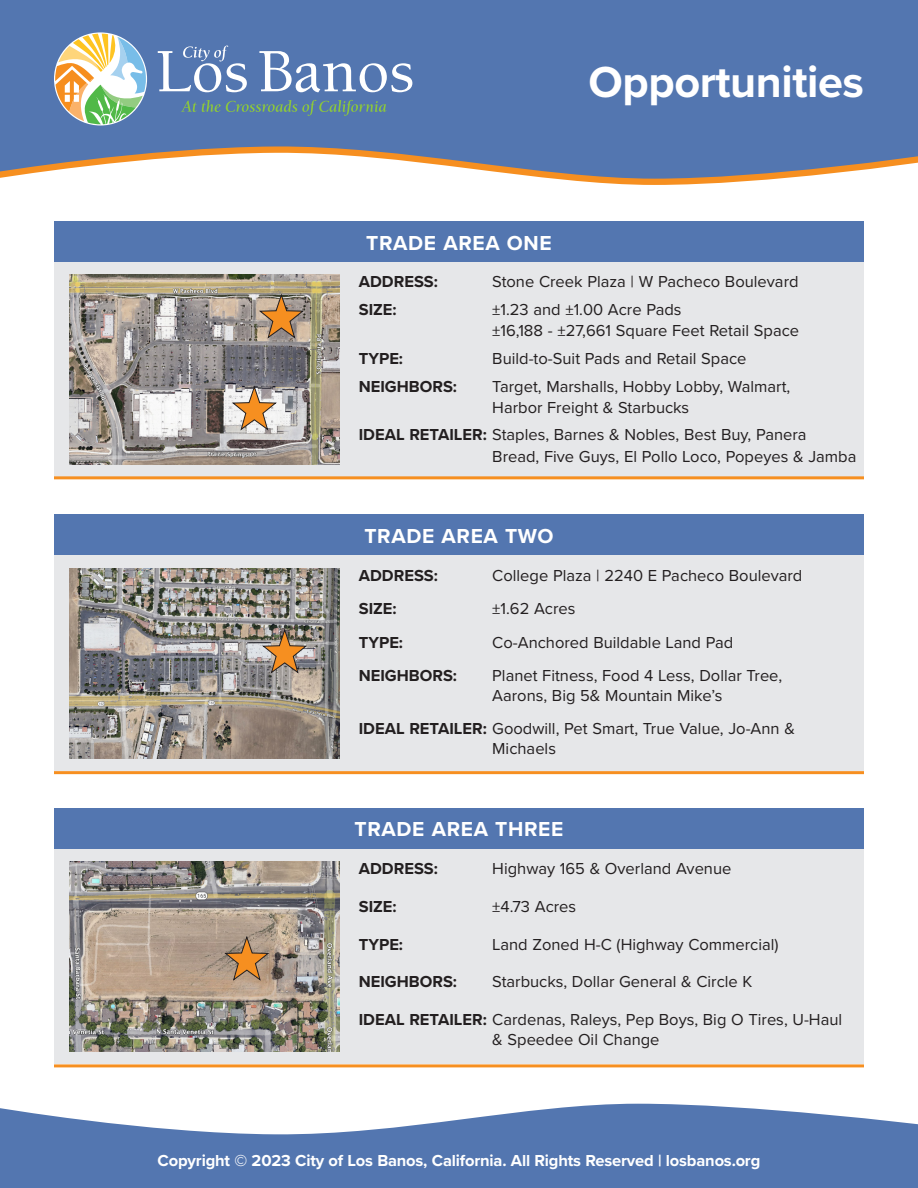
<style>
.page{position:relative;width:918px;height:1188px;background:#fff}
.page>*{position:absolute;margin:0;border:0;box-sizing:border-box;transform-origin:0 0}
.Headline_level_2{font:700 45px "Proxima Nova";letter-spacing:-.01em;color:#fff}
.Headline_level_2-2{font:700 21px "Proxima Nova";letter-spacing:.03em;color:#fff}
.Headline_level_2-3{font:16.5px/19.8px "Proxima Nova";color:#231f20}
.Headline_level_2-4{font:700 16.5px "Proxima Nova";color:#231f20}
.Headline_level_2-5{font:700 16.5px "Proxima Nova";letter-spacing:-.01em;color:#fff}
.s1{font-weight:700}
</style>
<div class="page">
<div style="left:54px;top:262px;width:810px;height:216px;background:#e6e7e9"></div>
<div style="left:54px;top:221px;width:810px;height:41px;background:#5376b0"></div>
<div style="left:54px;top:555px;width:810px;height:216px;background:#e6e7e9"></div>
<div style="left:54px;top:514px;width:810px;height:41px;background:#5376b0"></div>
<div style="left:54px;top:848px;width:810px;height:216px;background:#e6e7e9"></div>
<div style="left:54px;top:808px;width:810px;height:40px;background:#5376b0"></div>
<img style="left:69px;top:275px;width:270px;height:190px">
<img style="left:69px;top:568px;width:270px;height:190px">
<img style="left:69px;top:861px;width:270px;height:190px">
<hr style="left:54px;top:476px;width:810px;height:3px;background:#f68f20">
<hr style="left:54px;top:771px;width:810px;height:3px;background:#f68f20">
<hr style="left:54px;top:1064px;width:810px;height:3px;background:#f68f20">
<svg style="left:258px;top:294px;width:47px;height:45px"></svg>
<svg style="left:231px;top:386px;width:47px;height:45px"></svg>
<svg style="left:261px;top:629px;width:47px;height:45px"></svg>
<svg style="left:224px;top:936px;width:46px;height:45px"></svg>
<svg style="left:0;top:1104px;width:918px;height:84px;fill:#5376b0"></svg>
<svg style="left:0;top:0;width:918px;height:185px"></svg>
<svg style="left:181px;top:100px;width:206px;height:16px"></svg>
<svg style="left:259px;top:51px;width:153px;height:41px"></svg>
<svg style="left:158px;top:46px;width:89px;height:46px"></svg>
<svg style="left:55px;top:34px;width:91px;height:90px"></svg>
<p class="Headline_level_2" style="left:589px;top:48px;width:277px">Opportunities</p>
<p class="Headline_level_2-2" style="left:366px;top:227px;width:187px">TRADE AREA ONE</p>
<p class="Headline_level_2-4" style="left:359px;top:270px;width:81px">ADDRESS:</p>
<p class="Headline_level_2-3" style="left:492px;top:271px;width:308px">Stone Creek Plaza | W Pacheco Boulevard</p>
<p class="Headline_level_2-4" style="left:359px;top:297px;width:39px">SIZE:</p>
<p class="Headline_level_2-3" style="left:492px;top:298px;width:308px;line-height:21px">±1.23 and ±1.00 Acre Pads<br>±16,188 - ±27,661 Square Feet Retail Space</p>
<p class="Headline_level_2-4" style="left:359px;top:346px;width:46px">TYPE:</p>
<p class="Headline_level_2-3" style="left:492px;top:348px;width:256px">Build-to-Suit Pads and Retail Space</p>
<p class="Headline_level_2-4" style="left:359px;top:374px;width:100px">NEIGHBORS:</p>
<p class="Headline_level_2-3" style="left:492px;top:375px;width:300px;line-height:21px">Target, Marshalls, Hobby Lobby, Walmart,<br>Harbor Freight &amp; Starbucks</p>
<p class="Headline_level_2-3" style="left:492px;top:423px;width:366px;line-height:21.6px;text-indent:-134px"><span class="s1">IDEAL RETAILER:</span> Staples, Barnes &amp; Nobles, Best Buy, Panera<br>Bread, Five Guys, El Pollo Loco, Popeyes &amp; Jamba</p>
<p class="Headline_level_2-2" style="left:364px;top:520px;width:191px">TRADE AREA TWO</p>
<p class="Headline_level_2-4" style="left:359px;top:563px;width:81px">ADDRESS:</p>
<p class="Headline_level_2-3" style="left:492px;top:565px;width:312px">College Plaza | 2240 E Pacheco Boulevard</p>
<p class="Headline_level_2-4" style="left:359px;top:597px;width:39px">SIZE:</p>
<p class="Headline_level_2-3" style="left:492px;top:598px;width:85px">±1.62 Acres</p>
<p class="Headline_level_2-4" style="left:359px;top:630px;width:46px">TYPE:</p>
<p class="Headline_level_2-3" style="left:492px;top:632px;width:243px">Co-Anchored Buildable Land Pad</p>
<p class="Headline_level_2-4" style="left:359px;top:663px;width:100px">NEIGHBORS:</p>
<p class="Headline_level_2-3" style="left:492px;top:665px;width:292px">Planet Fitness, Food 4 Less, Dollar Tree,<br>Aarons, Big 5&amp; Mountain Mike’s</p>
<p class="Headline_level_2-3" style="left:492px;top:718px;width:304px;text-indent:-134px"><span class="s1">IDEAL RETAILER:</span> Goodwill, Pet Smart, True Value, Jo-Ann &amp;<br>Michaels</p>
<p class="Headline_level_2-2" style="left:355px;top:814px;width:210px">TRADE AREA THREE</p>
<p class="Headline_level_2-4" style="left:359px;top:857px;width:81px">ADDRESS:</p>
<p class="Headline_level_2-3" style="left:492px;top:858px;width:241px">Highway 165 &amp; Overland Avenue</p>
<p class="Headline_level_2-4" style="left:359px;top:894px;width:39px">SIZE:</p>
<p class="Headline_level_2-3" style="left:492px;top:896px;width:85px">±4.73 Acres</p>
<p class="Headline_level_2-4" style="left:359px;top:932px;width:46px">TYPE:</p>
<p class="Headline_level_2-3" style="left:492px;top:934px;width:288px">Land Zoned H-C (Highway Commercial)</p>
<p class="Headline_level_2-4" style="left:359px;top:969px;width:100px">NEIGHBORS:</p>
<p class="Headline_level_2-3" style="left:492px;top:971px;width:262px">Starbucks, Dollar General &amp; Circle K</p>
<p class="Headline_level_2-3" style="left:492px;top:1009px;width:351px;text-indent:-134px"><span class="s1">IDEAL RETAILER:</span> Cardenas, Raleys, Pep Boys, Big O Tires, U-Haul &amp; Speedee Oil Change</p>
<p class="Headline_level_2-5" style="left:158px;top:1149px;width:604px">Copyright © 2023 City of Los Banos, California. All Rights Reserved | losbanos.org</p>
</div>
